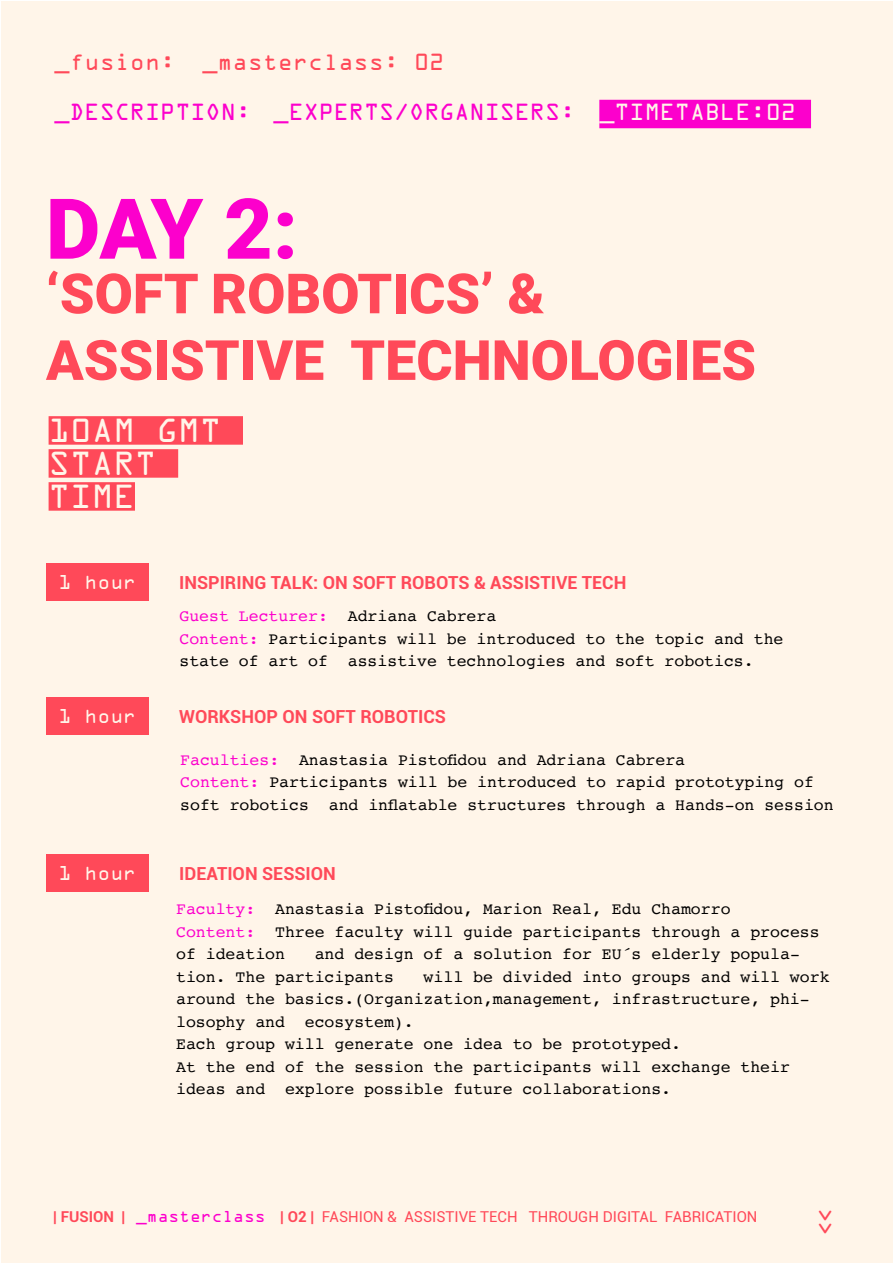
<style>
.page{position:relative;width:893px;height:1263px;background:#fff}
.page>*{position:absolute;margin:0;border:0;box-sizing:border-box;transform-origin:0 0}
.t1{font:900 84px "Roboto";color:#fc00cc}
.t2{font:900 55.5px/66.6px "Roboto";color:#ff4959}
.t3{font:30px/33px "OCRA Std";color:#fff5e9}
.t4{font:21px "OCRA Std";color:#fc00cc}
.t5{font:21px "OCRA Std";color:#ff4959}
.t6{font:700 18px "Roboto";color:#ff4959}
.t7{font:18px "OCRA Std";color:#fff5e9}
.t8{font:18px "OCRA Std";color:#ff4959}
.t9{font:16.5px/22.5px "Courier";color:#000}
.t10{font:15px "Roboto";color:#ff4959}
.s1{color:#fff5e9}
.s2{color:#fc00cc}
.s3{font-weight:700}
.s4{font-family:"OCRA Std";color:#fc00cc}
</style>
<div class="page">
<div style="left:1px;top:1px;width:892px;height:1261px;background:#fff5e9"></div>
<div style="left:46px;top:563px;width:103px;height:37px;background:#ff4959"></div>
<div style="left:46px;top:697px;width:103px;height:37px;background:#ff4959"></div>
<div style="left:46px;top:854px;width:103px;height:37px;background:#ff4959"></div>
<div style="left:599px;top:100px;width:212px;height:28px;background:#fc00cc"></div>
<div style="left:49px;top:416px;width:194px;height:29px;background:#ff4959"></div>
<div style="left:49px;top:449px;width:129px;height:29px;background:#ff4959"></div>
<div style="left:49px;top:482px;width:86px;height:29px;background:#ff4959"></div>
<p class="t5" style="left:54px;top:53px;width:122px">_fusion:</p>
<p class="t5" style="left:202px;top:53px;width:243px">_masterclass: 02</p>
<p class="t4" style="left:54px;top:103px;width:743px">_DESCRIPTION: _EXPERTS/ORGANISERS: <span class="s1">_TIMETABLE:02</span></p>
<h1 class="t1" style="left:46px;top:170px;width:254px">DAY 2:</h1>
<h2 class="t2" style="left:46px;top:258px;width:712px">‘SOFT ROBOTICS’ &amp;<br>ASSISTIVE TECHNOLOGIES</h2>
<h3 class="t3" style="left:49px;top:417px;width:174px">10AM GMT<br>START<br>TIME</h3>
<p class="t7" style="left:59px;top:574px;width:79px">1 hour</p>
<p class="t6" style="left:179px;top:569px;width:449px">INSPIRING TALK: ON SOFT ROBOTS &amp; ASSISTIVE TECH</p>
<p class="t9" style="left:179px;top:604px;width:605px"><span class="s2">Guest Lecturer:</span> Adriana Cabrera<br><span class="s2">Content:</span> Participants will be introduced to the topic and the state of art of assistive technologies and soft robotics.</p>
<p class="t7" style="left:59px;top:708px;width:79px">1 hour</p>
<p class="t6" style="left:179px;top:703px;width:268px">WORKSHOP ON SOFT ROBOTICS</p>
<p class="t9" style="left:180px;top:748px;width:655px"><span class="s2">Faculties:</span> Anastasia Pistofidou and Adriana Cabrera<br><span class="s2">Content:</span> Participants will be introduced to rapid prototyping of soft robotics and inflatable structures through a Hands-on session</p>
<p class="t7" style="left:59px;top:865px;width:79px">1 hour</p>
<p class="t6" style="left:179px;top:860px;width:158px">IDEATION SESSION</p>
<p class="t9" style="left:176px;top:897px;width:645px"><span class="s2">Faculty:</span> Anastasia Pistofidou, Marion Real, Edu Chamorro<br><span class="s2">Content:</span> Three faculty will guide participants through a process of ideation</p>
<p class="t9" style="left:176px;top:942px;width:625px;text-indent:139px">and design of a solution for EU´s elderly popula&shy;tion. The participants</p>
<p class="t9" style="left:176px;top:965px;width:655px;text-indent:248px">will be divided into groups and will work around the basics.(Organization,management, infrastructure, phi&shy;losophy and ecosystem).<br>Each group will generate one idea to be prototyped.<br>At the end of the session the participants will exchange their ideas and explore possible future collaborations.</p>
<p class="t10" style="left:53px;top:1206px;width:706px"><span class="s3">| FUSION |</span> <span class="s4">_masterclass</span> <span class="s3">| O2 |</span> FASHION &amp; ASSISTIVE TECH THROUGH DIGITAL FABRICATION</p>
<p class="t8" style="left:832px;top:1209px;width:27px;rotate:90deg">&gt;&gt;</p>
</div>
